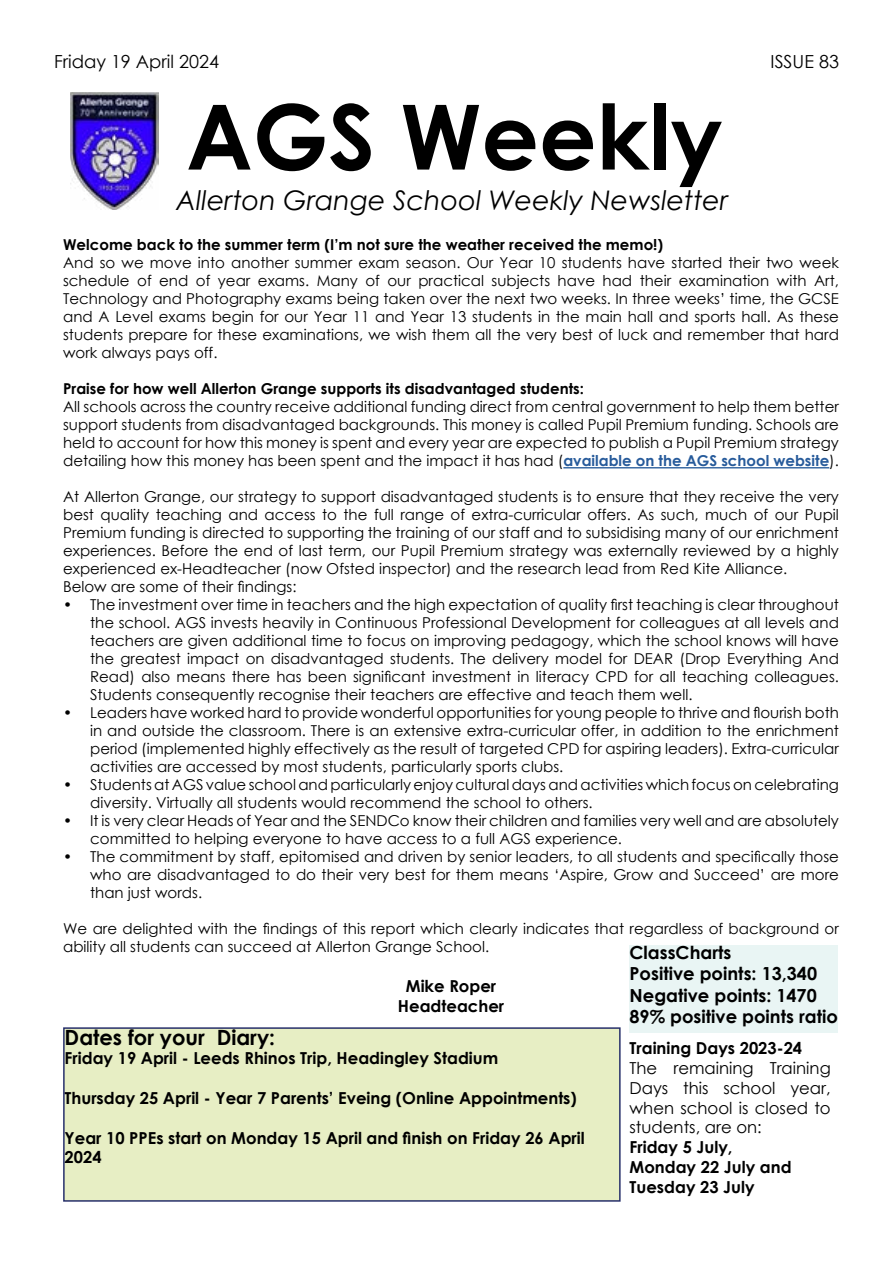
<style>
.page{position:relative;width:893px;height:1263px;background:#fff}
.page>*{position:absolute;margin:0;border:0;box-sizing:border-box;transform-origin:0 0}
.t1{font:700 90px "Century Gothic";color:#000}
.t2{font:italic 27px "Century Gothic";color:#000}
.t3{font:700 21px "Century Gothic";color:#000}
.t4{font:700 18px/21.6px "Century Gothic";color:#000}
.t5{font:18px "Century Gothic";color:#000}
.t6{font:700 16.5px/19.8px "Century Gothic";color:#000}
.t7{font:16.5px/19.8px "Century Gothic";color:#000;text-align:justify}
.t8{font:15px/18px "Century Gothic";color:#000;text-align:justify}
.t9{font:700 15px "Century Gothic";color:#000}
.s1{font-weight:700;color:#275b9b}
</style>
<div class="page">
<img style="left:71px;top:92px;width:87px;height:117px">
<hr style="left:563px;top:467px;width:266px;height:1px;background:#275b9b">
<div style="left:64px;top:1028px;width:556px;height:173px;background:#e7eec4"></div>
<div style="left:63px;top:1027px;width:558px;height:175px;border:2px solid #27306b"></div>
<div style="left:630px;top:945px;width:208px;height:88px;background:#e9f5f4"></div>
<p class="t5" style="left:54px;top:48px;width:167px">Friday 19 April 2024</p>
<p class="t5" style="left:771px;top:48px;width:70px">ISSUE 83</p>
<h1 class="t1" style="left:186px;top:69px;width:538px">AGS Weekly</h1>
<h2 class="t2" style="left:176px;top:181px;width:553px">Allerton Grange School Weekly Newsletter</h2>
<p class="t9" style="left:63px;top:234px;width:601px">Welcome back to the summer term (I’m not sure the weather received the memo!)</p>
<p class="t8" style="left:63px;top:254px;width:777px">And so we move into another summer exam season. Our Year 10 students have started their two week schedule of end of year exams. Many of our practical subjects have had their examination with Art, Technology and Photography exams being taken over the next two weeks. In three weeks’ time, the GCSE and A Level exams begin for our Year 11 and Year 13 students in the main hall and sports hall. As these students prepare for these examinations, we wish them all the very best of luck and remember that hard work always pays off.</p>
<p class="t9" style="left:63px;top:378px;width:522px">Praise for how well Allerton Grange supports its disadvantaged students:</p>
<p class="t8" style="left:63px;top:398px;width:777px">All schools across the country receive additional funding direct from central government to help them better support students from disadvantaged backgrounds. This money is called Pupil Premium funding. Schools are held to account for how this money is spent and every year are expected to publish a Pupil Premium strategy detailing how this money has been spent and the impact it has had (<span class="s1">available on the AGS school website</span>).</p>
<p class="t8" style="left:63px;top:488px;width:777px;text-align:left">At Allerton Grange, our strategy to support disadvantaged students is to ensure that they receive the very best quality teaching and access to the full range of extra-curricular offers. As such, much of our Pupil Premium funding is directed to supporting the training of our staff and to subsidising many of our enrichment experiences. Before the end of last term, our Pupil Premium strategy was externally reviewed by a highly experienced ex-Headteacher (now Ofsted inspector) and the research lead from Red Kite Alliance.<br>Below are some of their findings:</p>
<p class="t8" style="left:90px;top:596px;width:750px;text-indent:-27px">• The investment over time in teachers and the high expectation of quality first teaching is clear throughout the school. AGS invests heavily in Continuous Professional Development for colleagues at all levels and teachers are given additional time to focus on improving pedagogy, which the school knows will have the greatest impact on disadvantaged students. The delivery model for DEAR (Drop Everything And Read) also means there has been significant investment in literacy CPD for all teaching colleagues.<br>Students consequently recognise their teachers are effective and teach them well.</p>
<p class="t8" style="left:90px;top:704px;width:750px;text-indent:-27px">• Leaders have worked hard to provide wonderful opportunities for young people to thrive and flourish both in and outside the classroom. There is an extensive extra-curricular offer, in addition to the enrichment period (implemented highly effectively as the result of targeted CPD for aspiring leaders). Extra-curricular activities are accessed by most students, particularly sports clubs.</p>
<p class="t8" style="left:90px;top:776px;width:750px;text-indent:-27px">• Students at AGS value school and particularly enjoy cultural days and activities which focus on celebrating diversity. Virtually all students would recommend the school to others.</p>
<p class="t8" style="left:90px;top:812px;width:750px;text-indent:-27px">• It is very clear Heads of Year and the SENDCo know their children and families very well and are absolutely committed to helping everyone to have access to a full AGS experience.</p>
<p class="t8" style="left:90px;top:848px;width:750px;text-indent:-27px">• The commitment by staff, epitomised and driven by senior leaders, to all students and specifically those who are disadvantaged to do their very best for them means ‘Aspire, Grow and Succeed’ are more than just words.</p>
<p class="t8" style="left:63px;top:920px;width:777px">We are delighted with the findings of this report which clearly indicates that regardless of background or ability all students can succeed at Allerton Grange School.</p>
<p class="t6" style="left:398px;top:975px;width:108px;text-align:center">Mike Roper<br>Headteacher</p>
<h3 class="t3" style="left:65px;top:1021px;width:212px">Dates for your Diary:</h3>
<p class="t6" style="left:65px;top:1048px;width:435px">Friday 19 April - Leeds Rhinos Trip, Headingley Stadium</p>
<p class="t6" style="left:65px;top:1087px;width:514px">Thursday 25 April - Year 7 Parents’ Eveing (Online Appointments)</p>
<p class="t6" style="left:65px;top:1127px;width:522px">Year 10 PPEs start on Monday 15 April and finish on Friday 26 April<br>2024</p>
<p class="t4" style="left:630px;top:940px;width:210px">ClassCharts<br>Positive points: 13,340<br>Negative points: 1470<br>89% positive points ratio</p>
<p class="t6" style="left:630px;top:1037px;width:174px">Training Days 2023-24</p>
<p class="t7" style="left:630px;top:1058px;width:203px">The remaining Training Days this school year, when school is closed to students, are on:</p>
<p class="t6" style="left:630px;top:1136px;width:164px">Friday 5 July,<br>Monday 22 July and<br>Tuesday 23 July</p>
</div>
